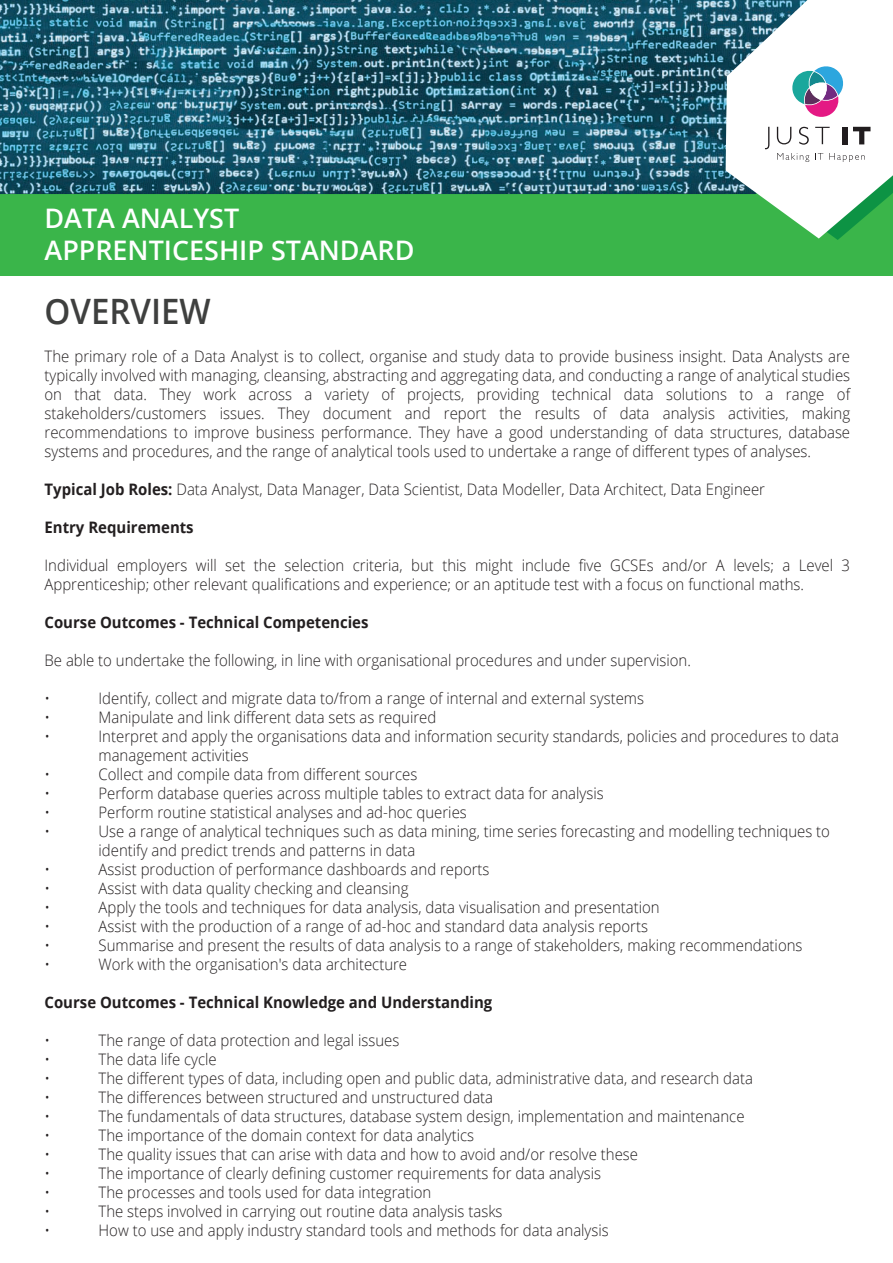
<style>
.page{position:relative;width:893px;height:1263px;background:#fff}
.page>*{position:absolute;margin:0;border:0;box-sizing:border-box;transform-origin:0 0}
.t1{font:600 34.95px "Open Sans";color:rgb(41 42 41/.9);scale:.94 1}
.t2{font:600 26.85px/32.2px "Open Sans";color:#fff}
.t3{font:300 15.9px/19px "Open Sans";color:#231f20;scale:.94 1}
.t4{font:700 15.9px "Open Sans";color:#231f20;scale:.94 1}
.s1{font-weight:700}
</style>
<div class="page">
<img style="left:0;top:0;width:726px;height:122px">
<svg style="left:0;top:122px;width:893px;height:154px;fill:#3ab54a"></svg>
<svg style="left:726px;top:0;width:167px;height:240px"></svg>
<h2 class="t2" style="left:45px;top:202px;width:371px">DATA ANALYST<br>APPRENTICESHIP STANDARD</h2>
<h1 class="t1" style="left:45px;top:288px;width:178px">OVERVIEW</h1>
<p class="t3" style="left:45px;top:346px;width:859px;text-align:justify">The primary role of a Data Analyst is to collect, organise and study data to provide business insight. Data Analysts are typically involved with managing, cleansing, abstracting and aggregating data, and conducting a range of analytical studies on that data. They work across a variety of projects, providing technical data solutions to a range of stakeholders/customers issues. They document and report the results of data analysis activities, making recommendations to improve business performance. They have a good understanding of data structures, database systems and procedures, and the range of analytical tools used to undertake a range of different types of analyses.</p>
<p class="t3" style="left:45px;top:479px;width:768px"><span class="s1">Typical Job Roles:</span> Data Analyst, Data Manager, Data Scientist, Data Modeller, Data Architect, Data Engineer</p>
<p class="t4" style="left:45px;top:516px;width:160px">Entry Requirements</p>
<p class="t3" style="left:45px;top:555px;width:858px">Individual employers will set the selection criteria, but this might include five GCSEs and/or A levels; a Level 3<br>Apprenticeship; other relevant qualifications and experience; or an aptitude test with a focus on functional maths.</p>
<p class="t4" style="left:45px;top:611px;width:346px">Course Outcomes - Technical Competencies</p>
<p class="t3" style="left:45px;top:650px;width:689px">Be able to undertake the following, in line with organisational procedures and under supervision.</p>
<p class="t3" style="left:45px;top:688px;width:7px">•</p>
<p class="t3" style="left:99px;top:688px;width:582px">Identify, collect and migrate data to/from a range of internal and external systems</p>
<p class="t3" style="left:45px;top:707px;width:7px">•</p>
<p class="t3" style="left:99px;top:707px;width:361px">Manipulate and link different data sets as required</p>
<p class="t3" style="left:45px;top:726px;width:7px">•</p>
<p class="t3" style="left:99px;top:726px;width:789px">Interpret and apply the organisations data and information security standards, policies and procedures to data management activities</p>
<p class="t3" style="left:45px;top:764px;width:7px">•</p>
<p class="t3" style="left:99px;top:764px;width:341px">Collect and compile data from different sources</p>
<p class="t3" style="left:45px;top:783px;width:7px">•</p>
<p class="t3" style="left:99px;top:783px;width:539px">Perform database queries across multiple tables to extract data for analysis</p>
<p class="t3" style="left:45px;top:802px;width:7px">•</p>
<p class="t3" style="left:99px;top:802px;width:393px">Perform routine statistical analyses and ad-hoc queries</p>
<p class="t3" style="left:45px;top:821px;width:7px">•</p>
<p class="t3" style="left:99px;top:821px;width:780px">Use a range of analytical techniques such as data mining, time series forecasting and modelling techniques to identify and predict trends and patterns in data</p>
<p class="t3" style="left:45px;top:859px;width:7px">•</p>
<p class="t3" style="left:99px;top:859px;width:417px">Assist production of performance dashboards and reports</p>
<p class="t3" style="left:45px;top:878px;width:7px">•</p>
<p class="t3" style="left:99px;top:878px;width:331px">Assist with data quality checking and cleansing</p>
<p class="t3" style="left:45px;top:897px;width:7px">•</p>
<p class="t3" style="left:99px;top:897px;width:598px">Apply the tools and techniques for data analysis, data visualisation and presentation</p>
<p class="t3" style="left:45px;top:916px;width:7px">•</p>
<p class="t3" style="left:99px;top:916px;width:586px">Assist with the production of a range of ad-hoc and standard data analysis reports</p>
<p class="t3" style="left:45px;top:935px;width:7px">•</p>
<p class="t3" style="left:99px;top:935px;width:750px">Summarise and present the results of data analysis to a range of stakeholders, making recommendations</p>
<p class="t3" style="left:45px;top:954px;width:7px">•</p>
<p class="t3" style="left:99px;top:954px;width:330px">Work with the organisation's data architecture</p>
<p class="t4" style="left:45px;top:991px;width:478px">Course Outcomes - Technical Knowledge and Understanding</p>
<p class="t3" style="left:45px;top:1030px;width:7px">•</p>
<p class="t3" style="left:99px;top:1030px;width:322px">The range of data protection and legal issues</p>
<p class="t3" style="left:45px;top:1049px;width:7px">•</p>
<p class="t3" style="left:99px;top:1049px;width:127px">The data life cycle</p>
<p class="t3" style="left:45px;top:1068px;width:7px">•</p>
<p class="t3" style="left:99px;top:1068px;width:698px">The different types of data, including open and public data, administrative data, and research data</p>
<p class="t3" style="left:45px;top:1087px;width:7px">•</p>
<p class="t3" style="left:99px;top:1087px;width:421px">The differences between structured and unstructured data</p>
<p class="t3" style="left:45px;top:1106px;width:7px">•</p>
<p class="t3" style="left:99px;top:1106px;width:689px">The fundamentals of data structures, database system design, implementation and maintenance</p>
<p class="t3" style="left:45px;top:1125px;width:7px">•</p>
<p class="t3" style="left:99px;top:1125px;width:401px">The importance of the domain context for data analytics</p>
<p class="t3" style="left:45px;top:1144px;width:7px">•</p>
<p class="t3" style="left:99px;top:1144px;width:575px">The quality issues that can arise with data and how to avoid and/or resolve these</p>
<p class="t3" style="left:45px;top:1163px;width:7px">•</p>
<p class="t3" style="left:99px;top:1163px;width:536px">The importance of clearly defining customer requirements for data analysis</p>
<p class="t3" style="left:45px;top:1182px;width:7px">•</p>
<p class="t3" style="left:99px;top:1182px;width:356px">The processes and tools used for data integration</p>
<p class="t3" style="left:45px;top:1201px;width:7px">•</p>
<p class="t3" style="left:99px;top:1201px;width:431px">The steps involved in carrying out routine data analysis tasks</p>
<p class="t3" style="left:45px;top:1220px;width:7px">•</p>
<p class="t3" style="left:99px;top:1220px;width:544px">How to use and apply industry standard tools and methods for data analysis</p>
</div>
